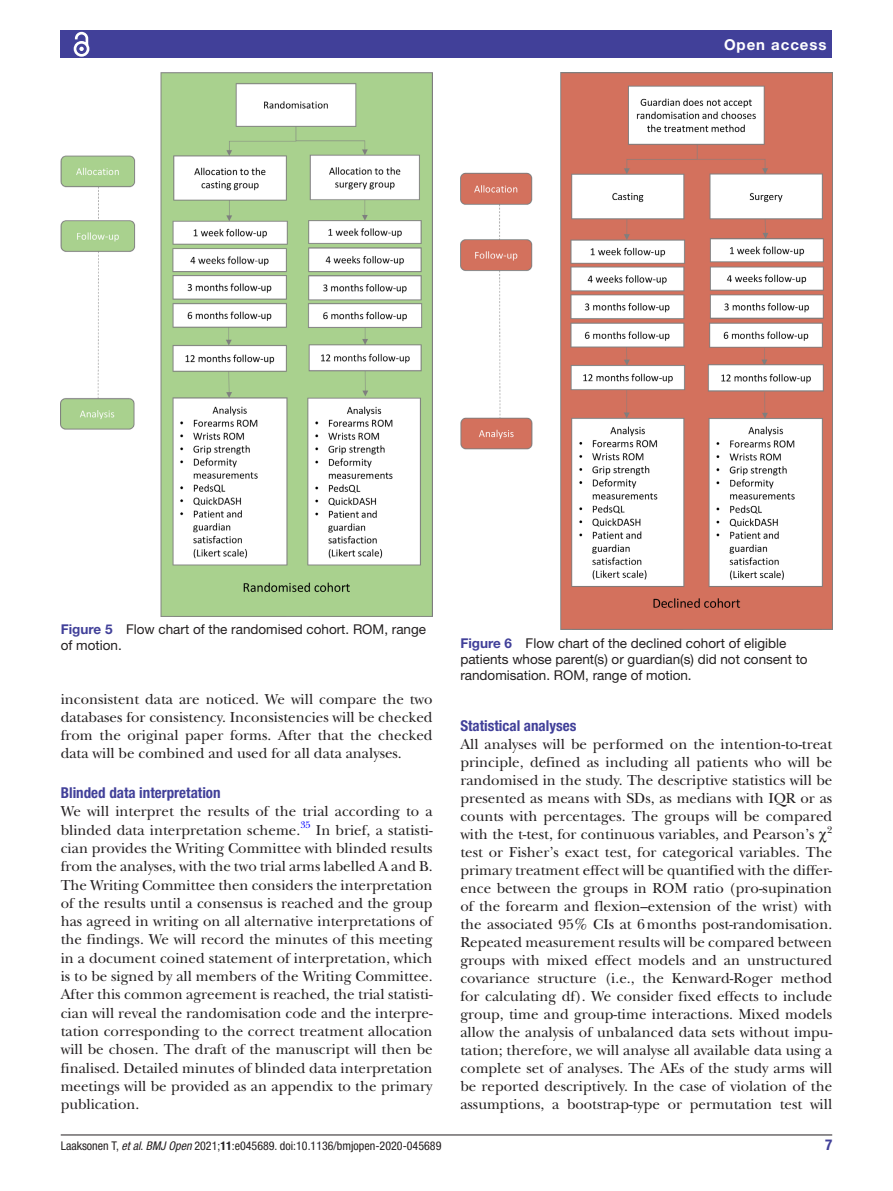
<style>
.page{position:relative;width:893px;height:1191px;background:#fff}
.page>*{position:absolute;margin:0;border:0;box-sizing:border-box;transform-origin:0 0}
.t1{font:15px/18.3px "New Baskerville";color:#231f20;text-align:justify}
.t2{font:700 condensed 15px "Helvetica Neue LT Std";color:#414099}
.t3{font:700 15px "Helvetica Neue LT Std";letter-spacing:.065em;color:#fff}
.t4{font:13.5px/16.2px "Helvetica Neue LT Std";color:#231f20}
.t5{font:condensed 12px "Helvetica Neue LT Std";color:#231f20}
.t6{font:9.9px "New Baskerville";color:#00f}
.t7{font:9.9px "New Baskerville";color:#231f20}
.s1{font-weight:700;color:#414099}
.s2{font-style:italic}
.s3{font-weight:700}
</style>
<div class="page">
<hr style="left:61px;top:1134px;width:771px;height:1px;background:#231f20">
<div style="left:61px;top:31px;width:771px;height:27px;background:#414099"></div>
<svg style="left:73px;top:31px;width:17px;height:26px"></svg>
<img style="left:61px;top:73px;width:372px;height:543px">
<img style="left:460px;top:73px;width:372px;height:557px">
<p class="t3" style="left:724px;top:35px;width:104px">Open access</p>
<p class="t4" style="left:61px;top:621px;width:367px"><span class="s1">Figure 5</span> Flow chart of the randomised cohort. ROM, range of motion.</p>
<p class="t1" style="left:61px;top:689px;width:373px">inconsistent data are noticed. We will compare the two databases for consistency. Inconsistencies will be checked from the original paper forms. After that the checked data will be combined and used for all data analyses.</p>
<p class="t2" style="left:61px;top:783px;width:161px">Blinded data interpretation</p>
<p class="t1" style="left:61px;top:802px;width:373px">We will interpret the results of the trial according to a blinded data interpretation scheme.</p>
<p class="t6" style="left:300px;top:819px;width:12px">35</p>
<p class="t1" style="left:61px;top:820px;width:373px;text-indent:255px">In brief, a statisti&shy;cian provides the Writing Committee with blinded results from the analyses, with the two trial arms labelled A and B.<br>The Writing Committee then considers the interpretation of the results until a consensus is reached and the group has agreed in writing on all alternative interpretations of the findings. We will record the minutes of this meeting in a document coined statement of interpretation, which is to be signed by all members of the Writing Committee.<br>After this common agreement is reached, the trial statisti&shy;cian will reveal the randomisation code and the interpre&shy;tation corresponding to the correct treatment allocation will be chosen. The draft of the manuscript will then be finalised. Detailed minutes of blinded data interpretation meetings will be provided as an appendix to the primary publication.</p>
<p class="t4" style="left:460px;top:634px;width:349px"><span class="s1">Figure 6</span> Flow chart of the declined cohort of eligible patients whose parent(s) or guardian(s) did not consent to randomisation. ROM, range of motion.</p>
<p class="t2" style="left:460px;top:717px;width:117px">Statistical analyses</p>
<p class="t1" style="left:460px;top:735px;width:373px">All analyses will be performed on the intention-to-treat principle, defined as including all patients who will be randomised in the study. The descriptive statistics will be presented as means with SDs, as medians with IQR or as counts with percentages. The groups will be compared with the t-test, for continuous variables, and Pearson’s</p>
<p class="t7" style="left:827px;top:823px;width:7px">2</p>
<p class="t1" style="left:460px;top:843px;width:373px">test or Fisher’s exact test, for categorical variables. The primary treatment effect will be quantified with the differ&shy;ence between the groups in ROM ratio (pro-supination of the forearm and flexion–extension of the wrist) with the associated 95% CIs at 6months post-randomisation.<br>Repeated measurement results will be compared between groups with mixed effect models and an unstructured covariance structure (i.e., the Kenward-Roger method for calculating df). We consider fixed effects to include group, time and group-time interactions. Mixed models allow the analysis of unbalanced data sets without impu&shy;tation; therefore, we will analyse all available data using a complete set of analyses. The AEs of the study arms will be reported descriptively. In the case of violation of the assumptions, a bootstrap-type or permutation test will</p>
<p class="t5" style="left:61px;top:1138px;width:382px">Laaksonen T, <span class="s2">et al</span>. <span class="s2">BMJ Open</span> 2021;<span class="s3">11</span>:e045689. doi:10.1136/bmjopen-2020-045689</p>
<p class="t2" style="left:825px;top:1135px;width:9px">7</p>
</div>
